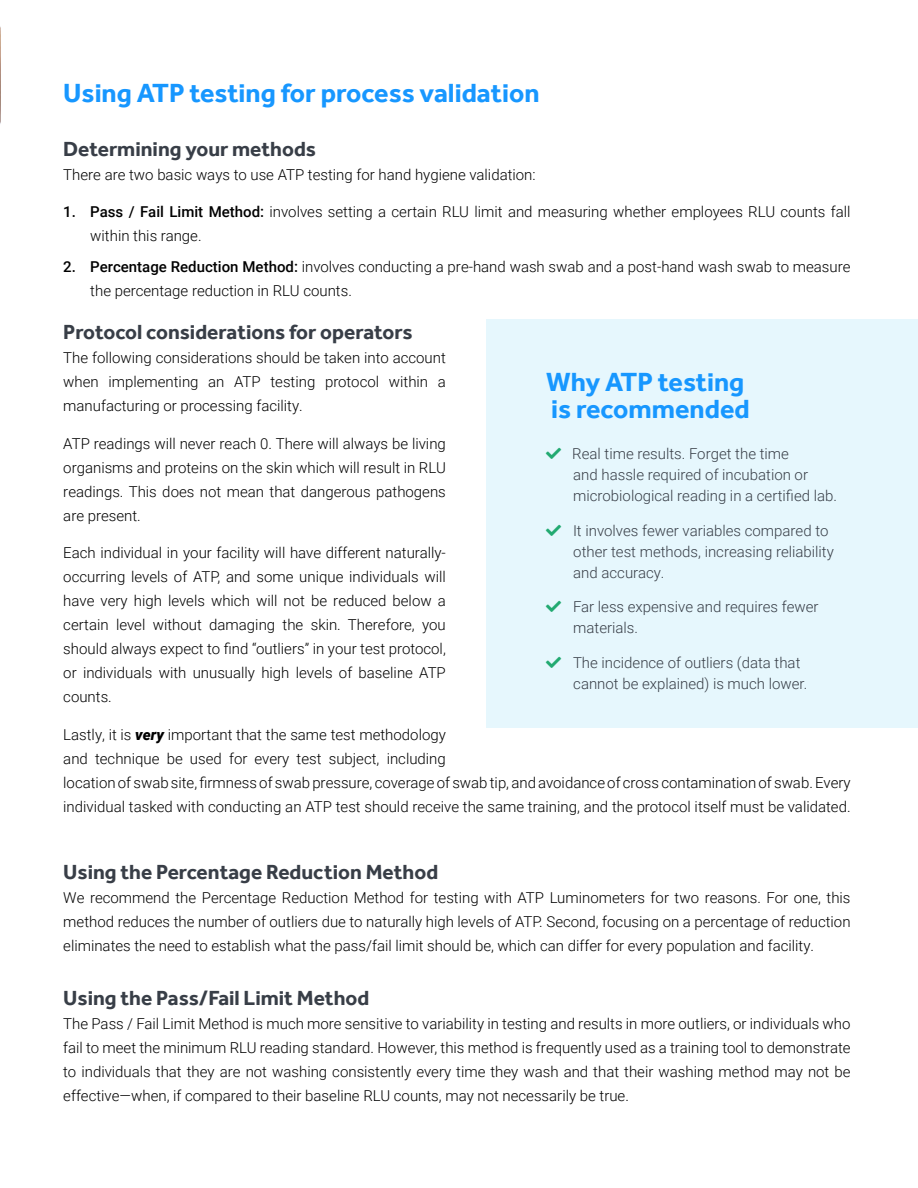
<style>
.page{position:relative;width:918px;height:1188px;background:#fff}
.page>*{position:absolute;margin:0;border:0;box-sizing:border-box;transform-origin:0 0}
.t1{font:700 27px/27px "Effra";color:#1797ff}
.t2{font:700 21px "Effra";color:#383e47}
.t3{font:300 15px/24px "Roboto";color:#000;text-align:justify}
.t4{font:300 15px/21px "Roboto";color:#383e47}
.s1{font-weight:500}
.s2{font-weight:900;font-style:italic}
</style>
<div class="page">
<div style="left:486px;top:319px;width:432px;height:409px;background:#e6f7fd"></div>
<img style="left:0;top:26px;width:1px;height:98px">
<p class="t1" style="left:63px;top:79px;width:478px">Using ATP testing for process validation</p>
<p class="t2" style="left:63px;top:136px;width:254px">Determining your methods</p>
<p class="t3" style="left:63px;top:162px;width:474px">There are two basic ways to use ATP testing for hand hygiene validation:</p>
<p class="t3" style="left:90px;top:199px;width:762px;text-indent:-27px"><span class="s1">1. Pass / Fail Limit Method:</span> involves setting a certain RLU limit and measuring whether employees RLU counts fall within this range.</p>
<p class="t3" style="left:90px;top:254px;width:762px;text-indent:-27px"><span class="s1">2. Percentage Reduction Method:</span> involves conducting a pre-hand wash swab and a post-hand wash swab to measure the percentage reduction in RLU counts.</p>
<p class="t2" style="left:63px;top:320px;width:351px">Protocol considerations for operators</p>
<p class="t3" style="left:63px;top:345px;width:384px">The following considerations should be taken into account when implementing an ATP testing protocol within a manufacturing or processing facility.</p>
<p class="t3" style="left:63px;top:431px;width:384px">ATP readings will never reach 0. There will always be living organisms and proteins on the skin which will result in RLU readings. This does not mean that dangerous pathogens are present.</p>
<p class="t3" style="left:63px;top:540px;width:384px">Each individual in your facility will have different naturally&shy;occurring levels of ATP, and some unique individuals will have very high levels which will not be reduced below a certain level without damaging the skin. Therefore, you should always expect to find “outliers” in your test protocol, or individuals with unusually high levels of baseline ATP counts.</p>
<p class="t3" style="left:63px;top:722px;width:789px;text-align:left">Lastly, it is <span class="s2">very</span> important that the same test methodology<br>and technique be used for every test subject, including<br>location of swab site, firmness of swab pressure, coverage of swab tip, and avoidance of cross contamination of swab. Every individual tasked with conducting an ATP test should receive the same training, and the protocol itself must be validated.</p>
<p class="t1" style="left:546px;top:368px;width:205px">Why ATP testing is recommended</p>
<p class="t4" style="left:572px;top:443px;width:266px">Real time results. Forget the time<br>and hassle required of incubation or microbiological reading in a certified lab.</p>
<p class="t4" style="left:573px;top:519px;width:262px">It involves fewer variables compared to other test methods, increasing reliability and accuracy.</p>
<p class="t4" style="left:573px;top:596px;width:247px">Far less expensive and requires fewer materials.</p>
<p class="t4" style="left:573px;top:651px;width:236px">The incidence of outliers (data that cannot be explained) is much lower.</p>
<p class="t2" style="left:63px;top:860px;width:376px">Using the Percentage Reduction Method</p>
<p class="t3" style="left:63px;top:885px;width:789px">We recommend the Percentage Reduction Method for testing with ATP Luminometers for two reasons. For one, this method reduces the number of outliers due to naturally high levels of ATP. Second, focusing on a percentage of reduction eliminates the need to establish what the pass/fail limit should be, which can differ for every population and facility.</p>
<p class="t2" style="left:63px;top:986px;width:308px">Using the Pass/Fail Limit Method</p>
<p class="t3" style="left:63px;top:1011px;width:789px">The Pass / Fail Limit Method is much more sensitive to variability in testing and results in more outliers, or individuals who fail to meet the minimum RLU reading standard. However, this method is frequently used as a training tool to demonstrate to individuals that they are not washing consistently every time they wash and that their washing method may not be effective—when, if compared to their baseline RLU counts, may not necessarily be true.</p>
</div>
